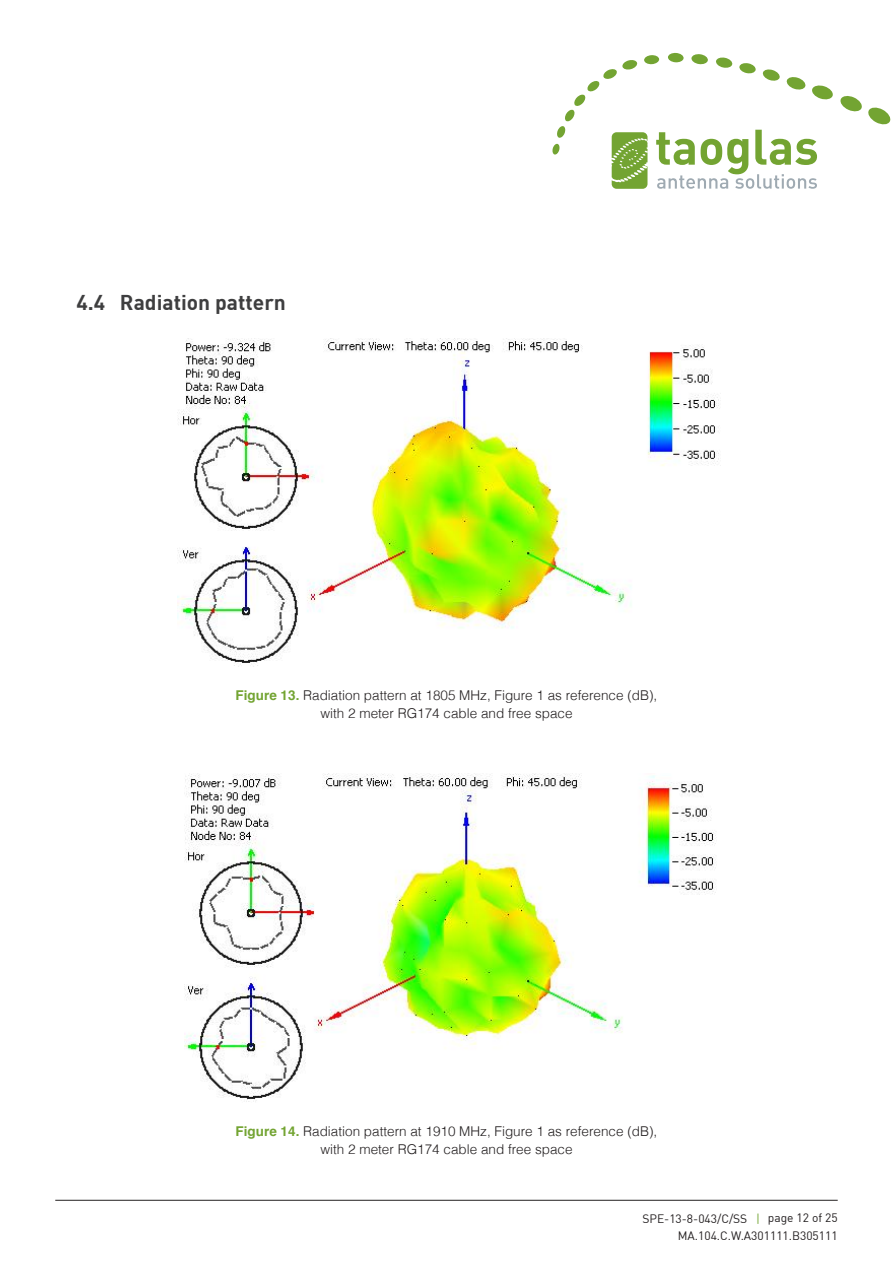
<style>
.page{position:relative;width:893px;height:1263px;background:#fff}
.page>*{position:absolute;margin:0;border:0;box-sizing:border-box;transform-origin:0 0}
.t1{font:700 21px "DIN";color:#3e3e3f}
.t2{font:300 13.5px/18px "Helvetica";color:#231f20;text-align:center}
.t3{font:12px/17.1px "DIN";color:#231f20;text-align:right}
.s1{font-weight:700;color:#73a432}
.s2{color:#73a432}
</style>
<div class="page">
<hr style="left:55px;top:1200px;width:783px;height:1px;background:#231f20">
<div style="left:644px;top:55px;width:15px;height:9px;background:#73a432;border-radius:50%"></div>
<svg style="left:656px;top:54px;width:235px;height:135px"></svg>
<svg style="left:552px;top:59px;width:95px;height:130px"></svg>
<img style="left:178px;top:338px;width:543px;height:329px">
<img style="left:185px;top:774px;width:531px;height:328px">
<h1 class="t1" style="left:77px;top:293px;width:211px">4.4 Radiation pattern</h1>
<p class="t2" style="left:236px;top:687px;width:423px"><span class="s1">Figure 13.</span> Radiation pattern at 1805 MHz, Figure 1 as reference (dB), with 2 meter RG174 cable and free space</p>
<p class="t2" style="left:236px;top:1123px;width:423px"><span class="s1">Figure 14.</span> Radiation pattern at 1910 MHz, Figure 1 as reference (dB), with 2 meter RG174 cable and free space</p>
<p class="t3" style="left:642px;top:1211px;width:197px">SPE-13-8-043/C/SS <span class="s2">|</span> page 12 of 25<br>MA.104.C.W.A301111.B305111</p>
</div>
